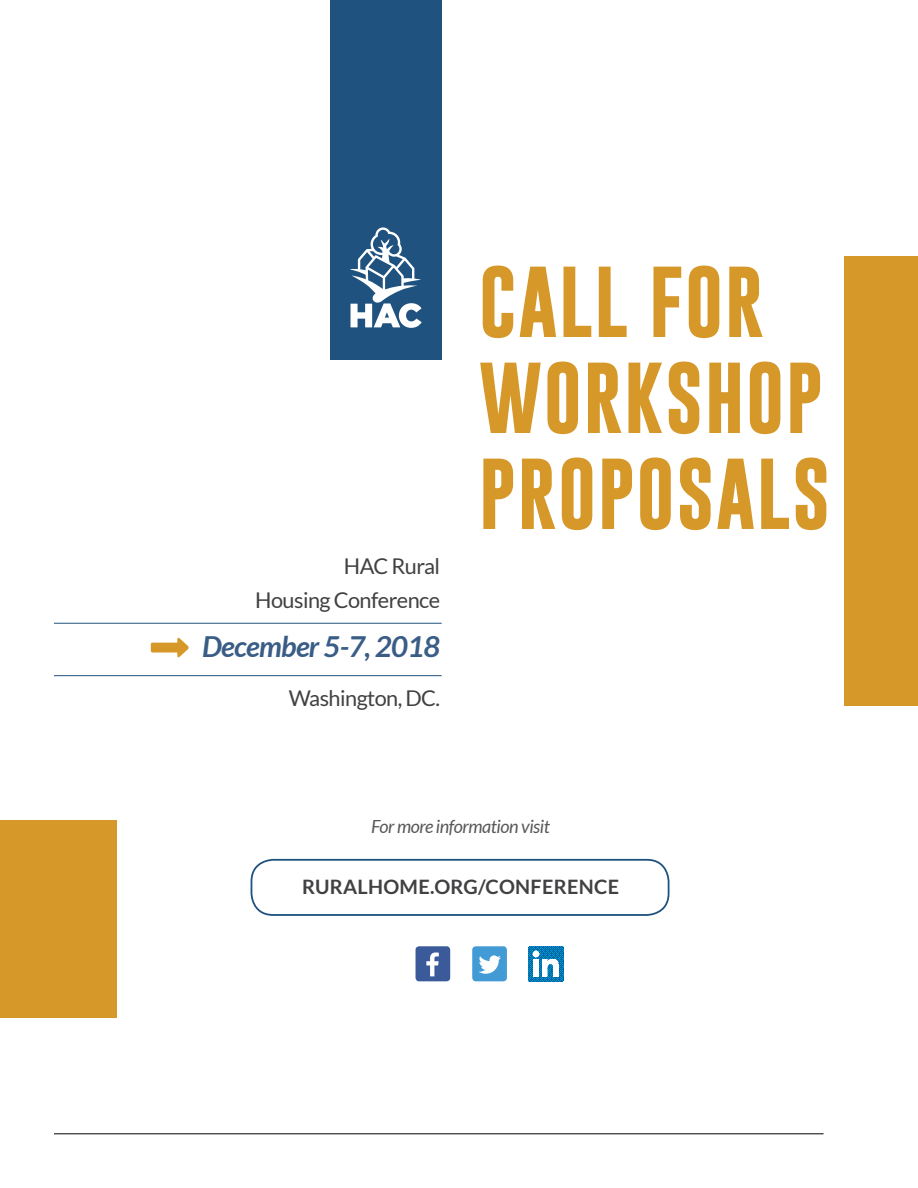
<style>
.page{position:relative;width:918px;height:1188px;background:#fff}
.page>*{position:absolute;margin:0;border:0;box-sizing:border-box;transform-origin:0 0}
.t1{font:700 72px/96px "Gobold";letter-spacing:.02em;color:#d69829}
.t2{font:italic 700 28.95px "Lato";letter-spacing:-.025em;color:#395d86}
.t3{font:21.75px/34.2px "Lato";letter-spacing:-.025em;color:#414042;text-align:right}
.t4{font:700 19.95px "Lato";letter-spacing:.015em;color:#414042}
.t5{font:italic 18.15px "Lato";letter-spacing:-.025em;color:#585858}
</style>
<div class="page">
<hr style="left:54px;top:1134px;width:770px;height:1px;background:#000">
<div style="left:416px;top:946px;width:34px;height:35px;background:#3a5a99;border-radius:4px"></div>
<div style="left:472px;top:946px;width:35px;height:35px;background:#439bd6;border-radius:4px"></div>
<svg style="left:151px;top:638px;width:38px;height:19px"></svg>
<div style="left:251px;top:859px;width:419px;height:57px;border:2px solid #1f527e;border-radius:22px"></div>
<hr style="left:54px;top:623px;width:388px;height:1px;background:#1f527e">
<hr style="left:54px;top:675px;width:388px;height:1px;background:#1f527e">
<svg style="left:426px;top:952px;width:13px;height:24px"></svg>
<svg style="left:479px;top:955px;width:22px;height:19px"></svg>
<div style="left:331px;top:0;width:111px;height:359px;background:#1f527e"></div>
<div style="left:0;top:820px;width:117px;height:197px;background:#d69829"></div>
<div style="left:845px;top:257px;width:73px;height:449px;background:#d69829"></div>
<svg style="left:350px;top:227px;width:72px;height:101px"></svg>
<img style="left:529px;top:946px;width:35px;height:35px">
<p class="t3" style="left:255px;top:549px;width:186px">HAC Rural<br>Housing Conference</p>
<h2 class="t2" style="left:202px;top:630px;width:240px">December 5-7, 2018</h2>
<p class="t3" style="left:289px;top:680px;width:153px">Washington, DC.</p>
<h1 class="t1" style="left:479px;top:254px;width:353px">CALL FOR<br>WORKSHOP<br>PROPOSALS</h1>
<p class="t5" style="left:371px;top:816px;width:180px">For more information visit</p>
<p class="t4" style="left:302px;top:875px;width:318px">RURALHOME.ORG/CONFERENCE</p>
</div>
